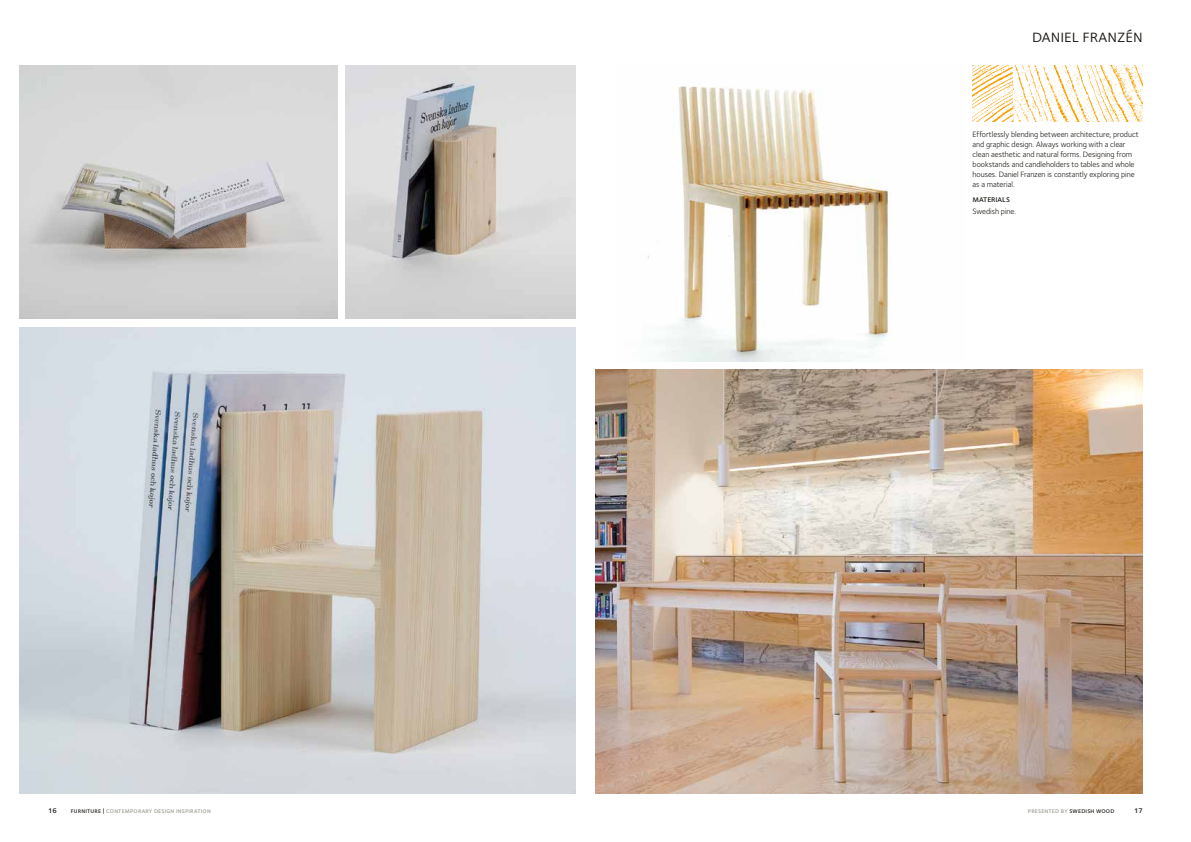
<style>
.page{position:relative;width:1191px;height:842px;background:#fff}
.page>*{position:absolute;margin:0;border:0;box-sizing:border-box;transform-origin:0 0}
.t1{font:18px "Foundry Sterling Book Expert";color:#1d1914}
.t2{font:9px "Foundry Sterling Medium Expert";letter-spacing:-.005em;color:#1d1914}
.t3{font:8px/10px "Foundry Sterling Book OSF";letter-spacing:-.005em;color:#1d1914}
.t4{font:7px "Foundry Sterling Medium Expert";letter-spacing:.02em;color:#9a9a90}
.t5{font:600 7px "Foundry Sterling";color:#1d1914}
.s1{color:#1d1914}
</style>
<div class="page">
<img style="left:972px;top:65px;width:170px;height:57px">
<img style="left:20px;top:65px;width:317px;height:254px">
<img style="left:20px;top:327px;width:555px;height:467px">
<img style="left:595px;top:370px;width:547px;height:424px">
<img style="left:346px;top:65px;width:229px;height:254px">
<img style="left:647px;top:86px;width:243px;height:275px">
<h1 class="t1" style="left:1032px;top:23px;width:112px">daniel franzén</h1>
<p class="t3" style="left:972px;top:129px;width:168px">Effortlessly blending between architecture, product and graphic design. Always working with a clear clean aesthetic and natural forms. Designing from bookstands and candleholders to tables and whole houses. Daniel Franzen is constantly exploring pine as a material.</p>
<p class="t2" style="left:972px;top:193px;width:39px">materials</p>
<p class="t3" style="left:972px;top:206px;width:45px">Swedish pine.</p>
<p class="t5" style="left:48px;top:806px;width:10px">16</p>
<p class="t4" style="left:71px;top:806px;width:141px"><span class="s1">furniture |</span> contemporary design inspiration</p>
<p class="t4" style="left:1028px;top:806px;width:88px">presented by <span class="s1">swedish wood</span></p>
<p class="t5" style="left:1134px;top:806px;width:10px">17</p>
</div>
